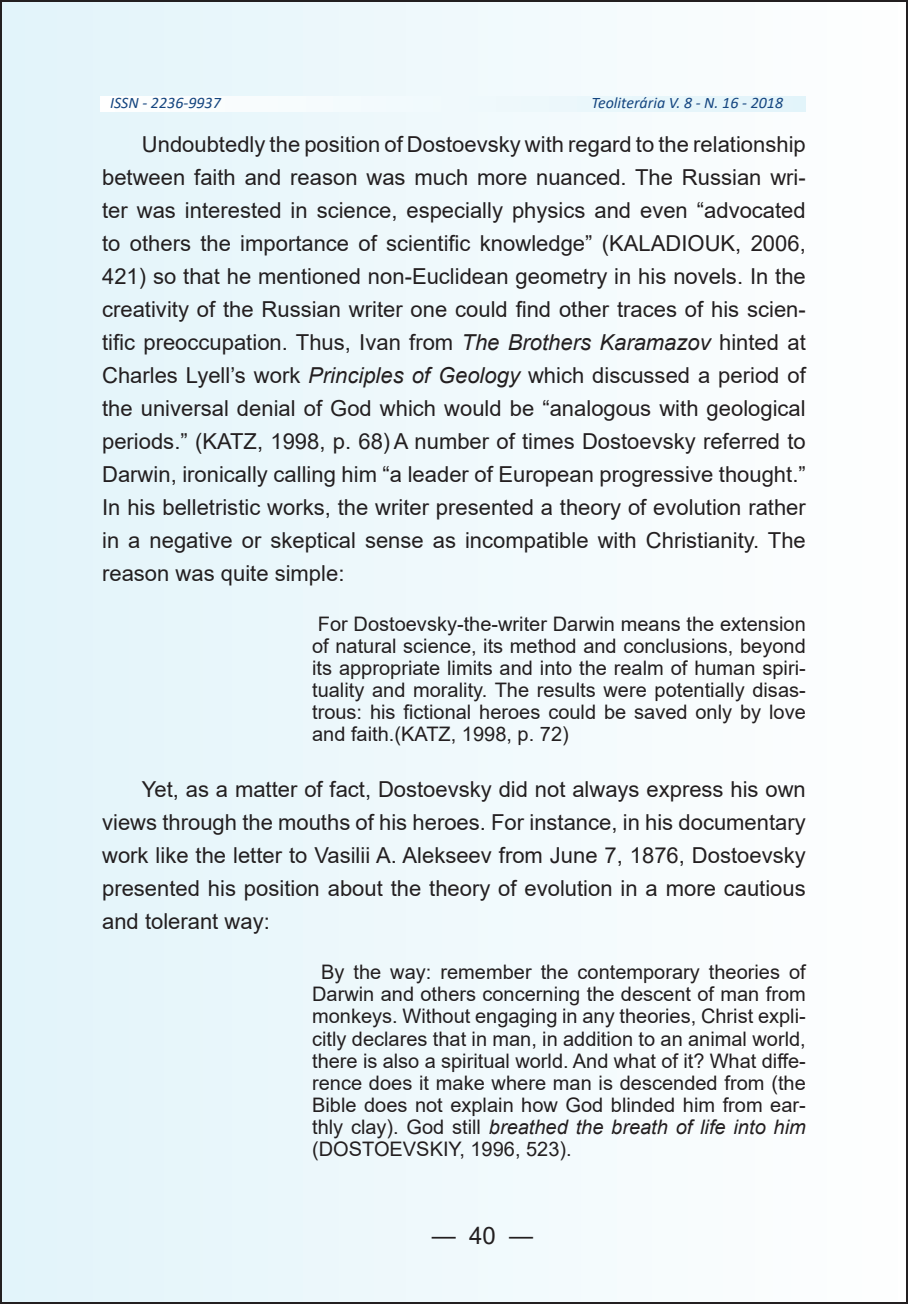
<style>
.page{position:relative;width:908px;height:1304px;background:#fff}
.page>*{position:absolute;margin:0;border:0;box-sizing:border-box;transform-origin:0 0}
.t1{font:24px "Arial";color:#231f20}
.t2{font:22px/33px "Arial";color:#231f20;text-align:justify}
.t3{font:20px/22px "Arial";color:#231f20;text-align:justify}
.t4{font:italic 16px "Calibri";color:#154680}
.s1{font-style:italic}
</style>
<div class="page">
<div style="left:1px;top:1px;width:905px;height:1302px;background:linear-gradient(to right,#e2f4fa,#fefefe)"></div>
<svg style="left:100px;top:96px;width:705px;height:15px"></svg>
<p class="t4" style="left:110px;top:92px;width:112px">ISSN - 2236-9937</p>
<p class="t4" style="left:591px;top:92px;width:193px">Teoliterária V. 8 - N. 16 - 2018</p>
<p class="t2" style="left:102px;top:128px;width:705px;text-indent:40px">Undoubtedly the position of Dostoevsky with regard to the relationship between faith and reason was much more nuanced. The Russian wri&shy;ter was interested in science, especially physics and even “advocated to others the importance of scientific knowledge” (KALADIOUK, 2006, 421) so that he mentioned non-Euclidean geometry in his novels. In the creativity of the Russian writer one could find other traces of his scien&shy;tific preoccupation. Thus, Ivan from <span class="s1">The Brothers Karamazov</span> hinted at Charles Lyell’s work <span class="s1">Principles of Geology</span> which discussed a period of the universal denial of God which would be “analogous with geological periods.” (KATZ, 1998, p. 68) A number of times Dostoevsky referred to Darwin, ironically calling him “a leader of European progressive thought.” In his belletristic works, the writer presented a theory of evolution rather in a negative or skeptical sense as incompatible with Christianity. The reason was quite simple:</p>
<p class="t3" style="left:312px;top:613px;width:495px">For Dostoevsky-the-writer Darwin means the extension of natural science, its method and conclusions, beyond its appropriate limits and into the realm of human spiri&shy;tuality and morality. The results were potentially disas&shy;trous: his fictional heroes could be saved only by love and faith.(KATZ, 1998, p. 72)</p>
<p class="t2" style="left:102px;top:773px;width:704px;text-indent:40px">Yet, as a matter of fact, Dostoevsky did not always express his own views through the mouths of his heroes. For instance, in his documentary work like the letter to Vasilii A. Alekseev from June 7, 1876, Dostoevsky presented his position about the theory of evolution in a more cautious and tolerant way:</p>
<p class="t3" style="left:312px;top:961px;width:495px;text-indent:9px">By the way: remember the contemporary theories of Darwin and others concerning the descent of man from monkeys. Without engaging in any theories, Christ expli&shy;citly declares that in man, in addition to an animal world, there is also a spiritual world. And what of it? What diffe&shy;rence does it make where man is descended from (the Bible does not explain how God blinded him from ear&shy;thly clay). God still <span class="s1">breathed the breath of life into him </span>(DOSTOEVSKIY, 1996, 523).</p>
<p class="t1" style="left:431px;top:1218px;width:103px">— 40 —</p>
</div>
